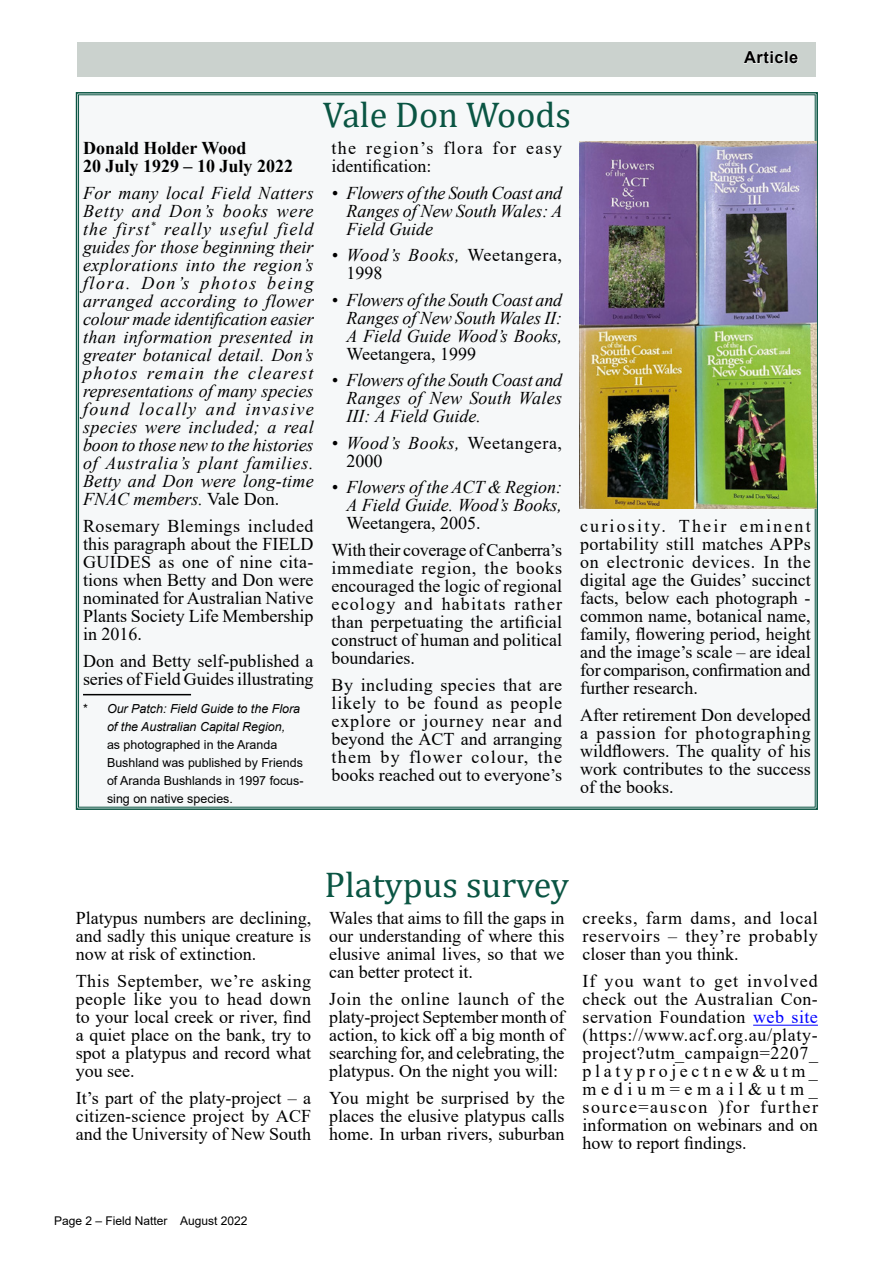
<style>
.page{position:relative;width:893px;height:1263px;background:#fff}
.page>*{position:absolute;margin:0;border:0;box-sizing:border-box;transform-origin:0 0}
.Story_heading{font:36px "Cambria";color:#0a5543}
.Body_text{font:18px/18px "Times New Roman";color:#000;text-align:justify}
.Body_text-2{font:italic 18px/18px "Times New Roman";color:#000;text-align:justify}
.Body_text-3{font:18px/18px "Times New Roman";letter-spacing:.075em;color:#000}
.Body_text-4{font:700 18px/18px "Times New Roman";color:#000}
.t1{font:700 16.5px "Arial";letter-spacing:.03em;color:#000}
.Footnote{font:12.45px/18px "Arial";color:#000}
.t2{font:12px "Arial";color:#000}
.s1{font-style:normal}
.s2{font-style:italic}
.s3{color:#00f}
</style>
<div class="page">
<div style="left:77px;top:43px;width:739px;height:34px;background:#cbd2ce"></div>
<div style="left:75px;top:92px;width:743px;height:718px;background:#f6f8f9"></div>
<img style="left:579px;top:142px;width:238px;height:366px">
<hr style="left:753px;top:1025px;width:65px;height:1px;background:#00f">
<svg style="left:743px;top:50px;width:56px;height:14px"></svg>
<p class="t1" style="left:744px;top:46px;width:56px">Article</p>
<p class="Body_text-4" style="left:83px;top:139px;width:212px">Donald Holder Wood<br>20 July 1929 – 10 July 2022</p>
<p class="Body_text-2" style="left:83px;top:184px;width:232px">For many local Field Natters Betty and Don’s books were the first<sup>*</sup> really useful field guides for those beginning their explorations into the region’s flora. Don’s photos being arranged according to flower colour made identification easier than information presented in greater botanical detail. Don’s photos remain the clearest representations of many species found locally and invasive species were included; a real boon to those new to the histories of Australia’s plant families.<br>Betty and Don were long-time FNAC members. <span class="s1">Vale Don.</span></p>
<p class="Body_text" style="left:83px;top:517px;width:232px">Rosemary Blemings included this paragraph about the FIELD GUIDES as one of nine cita&shy;tions when Betty and Don were nominated for Australian Native Plants Society Life Membership in 2016.</p>
<p class="Body_text" style="left:83px;top:652px;width:232px">Don and Betty self-published a series of Field Guides illustrating</p>
<p class="Footnote" style="left:107px;top:699px;width:198px;text-indent:-24px">* <span class="s2">Our Patch: Field Guide to the Flora of the Australian Capital Region,<br></span>as photographed in the Aranda<br>Bushland was published by Friends of Aranda Bushlands in 1997 focus&shy;sing on native species.</p>
<p class="Story_heading" style="left:323px;top:94px;width:250px">Vale Don Woods</p>
<p class="Body_text-3" style="left:332px;top:139px;width:232px">the region’s flora for easy identification:</p>
<p class="Body_text-2" style="left:347px;top:183px;width:217px;text-indent:-15px">• Flowers of the South Coast and Ranges of New South Wales: A Field Guide</p>
<p class="Body_text" style="left:347px;top:246px;width:217px;text-indent:-15px"><span class="s2">• Wood’s Books,</span> Weetangera,<br>1998</p>
<p class="Body_text-2" style="left:347px;top:290px;width:217px;text-indent:-15px">• Flowers of the South Coast and Ranges of New South Wales II:<br>A Field Guide Wood’s Books, <span class="s1">Weetangera, 1999</span></p>
<p class="Body_text-2" style="left:347px;top:371px;width:217px;text-indent:-15px">• Flowers of the South Coast and Ranges of New South Wales III: A Field Guide.</p>
<p class="Body_text" style="left:347px;top:433px;width:217px;text-indent:-15px"><span class="s2">• Wood’s Books,</span> Weetangera,<br>2000</p>
<p class="Body_text-2" style="left:347px;top:478px;width:217px;text-indent:-15px">• Flowers of the ACT &amp; Region:<br>A Field Guide. Wood’s Books, <span class="s1">Weetangera, 2005.</span></p>
<p class="Body_text" style="left:332px;top:541px;width:232px">With their coverage of Canberra’s immediate region, the books encouraged the logic of regional ecology and habitats rather than perpetuating the artificial construct of human and political boundaries.</p>
<p class="Body_text" style="left:332px;top:676px;width:232px">By including species that are likely to be found as people explore or journey near and beyond the ACT and arranging them by flower colour, the books reached out to everyone’s</p>
<p class="Body_text" style="left:580px;top:517px;width:232px">curiosity. Their eminent portability still matches APPs on electronic devices. In the digital age the Guides’ succinct facts, below each photograph - common name, botanical name, family, flowering period, height and the image’s scale – are ideal for comparison, confirmation and further research.</p>
<p class="Body_text" style="left:580px;top:706px;width:232px">After retirement Don developed a passion for photographing wildflowers. The quality of his work contributes to the success of the books.</p>
<p class="Body_text" style="left:76px;top:909px;width:237px">Platypus numbers are declining, and sadly this unique creature is now at risk of extinction.</p>
<p class="Body_text" style="left:76px;top:972px;width:237px">This September, we’re asking people like you to head down to your local creek or river, find a quiet place on the bank, try to spot a platypus and record what you see.</p>
<p class="Body_text" style="left:76px;top:1089px;width:237px">It’s part of the platy-project – a citizen-science project by ACF and the University of New South</p>
<p class="Story_heading" style="left:325px;top:864px;width:246px">Platypus survey</p>
<p class="Body_text" style="left:329px;top:909px;width:237px">Wales that aims to fill the gaps in our understanding of where this elusive animal lives, so that we can better protect it.</p>
<p class="Body_text" style="left:329px;top:990px;width:237px">Join the online launch of the platy-project September month of action, to kick off a big month of searching for, and celebrating, the platypus. On the night you will:</p>
<p class="Body_text" style="left:329px;top:1089px;width:237px">You might be surprised by the places the elusive platypus calls home. In urban rivers, suburban</p>
<p class="Body_text" style="left:583px;top:909px;width:237px">creeks, farm dams, and local reservoirs – they’re probably closer than you think.</p>
<p class="Body_text" style="left:583px;top:972px;width:237px">If you want to get involved check out the Australian Con&shy;servation Foundation <span class="s3">web site </span>(https://www.acf.org.au/platy&shy;project?utm_campaign=2207_ platyprojectnew&amp;utm_ medium=email&amp;utm_ source=auscon )for further information on webinars and on how to report findings.</p>
<p class="t2" style="left:54px;top:1212px;width:195px">Page 2 – Field Natter August 2022</p>
</div>
